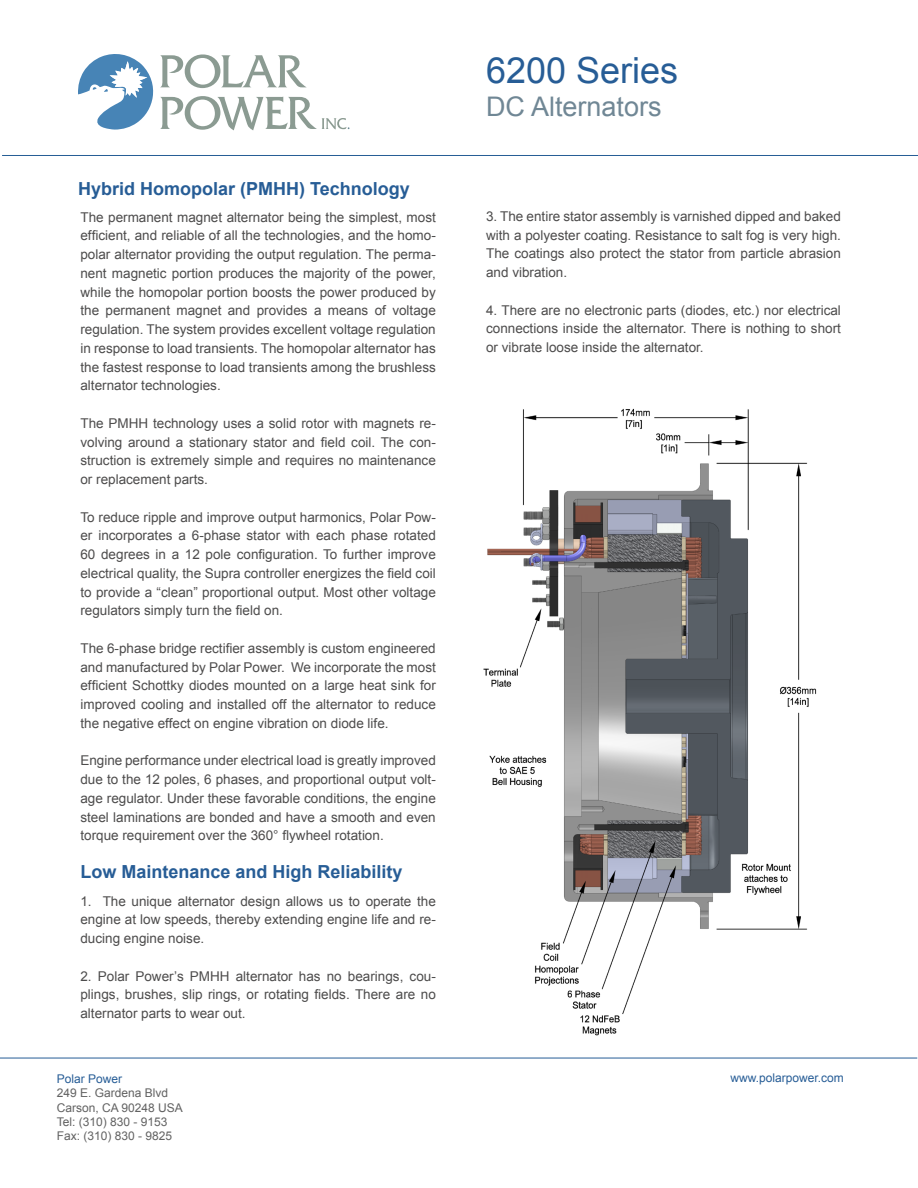
<style>
.page{position:relative;width:918px;height:1188px;background:#fff}
.page>*{position:absolute;margin:0;border:0;box-sizing:border-box;transform-origin:0 0}
.t1{font:36px "Arial";color:#275d96}
.t2{font:27px "Arial";color:#708795}
.t3{font:700 18px "Arial";color:#275d96}
.t4{font:13.5px/18.8px "Arial";color:#4d4c4c;text-align:justify}
.t5{font:12px "Arial";color:#626262}
.t6{font:12px "Arial";color:#275d96}
</style>
<div class="page">
<hr style="left:0;top:1058px;width:917px;height:1px;background:#265d96">
<hr style="left:2px;top:155px;width:916px;height:1px;background:#265d96">
<img style="left:483px;top:408px;width:334px;height:628px">
<svg style="left:160px;top:54px;width:147px;height:34px"></svg>
<svg style="left:160px;top:96px;width:190px;height:34px"></svg>
<svg style="left:78px;top:54px;width:76px;height:76px"></svg>
<p class="t3" style="left:78px;top:176px;width:333px">Hybrid Homopolar (PMHH) Technology</p>
<p class="t4" style="left:80px;top:208px;width:357px">The permanent magnet alternator being the simplest, most efficient, and reliable of all the technologies, and the homo&shy;polar alternator providing the output regulation. The perma&shy;nent magnetic portion produces the majority of the power, while the homopolar portion boosts the power produced by the permanent magnet and provides a means of voltage regulation. The system provides excellent voltage regulation in response to load transients. The homopolar alternator has the fastest response to load transients among the brushless alternator technologies.</p>
<p class="t4" style="left:80px;top:414px;width:357px">The PMHH technology uses a solid rotor with magnets re&shy;volving around a stationary stator and field coil. The con&shy;struction is extremely simple and requires no maintenance or replacement parts.</p>
<p class="t4" style="left:80px;top:508px;width:357px">To reduce ripple and improve output harmonics, Polar Pow&shy;er incorporates a 6-phase stator with each phase rotated 60 degrees in a 12 pole configuration. To further improve electrical quality, the Supra controller energizes the field coil to provide a “clean” proportional output. Most other voltage regulators simply turn the field on.</p>
<p class="t4" style="left:80px;top:639px;width:357px">The 6-phase bridge rectifier assembly is custom engineered and manufactured by Polar Power. We incorporate the most efficient Schottky diodes mounted on a large heat sink for improved cooling and installed off the alternator to reduce the negative effect on engine vibration on diode life.</p>
<p class="t4" style="left:80px;top:751px;width:357px">Engine performance under electrical load is greatly improved due to the 12 poles, 6 phases, and proportional output volt&shy;age regulator. Under these favorable conditions, the engine steel laminations are bonded and have a smooth and even torque requirement over the 360° flywheel rotation.</p>
<p class="t3" style="left:80px;top:860px;width:324px">Low Maintenance and High Reliability</p>
<p class="t4" style="left:80px;top:892px;width:357px">1. The unique alternator design allows us to operate the engine at low speeds, thereby extending engine life and re&shy;ducing engine noise.</p>
<p class="t4" style="left:80px;top:967px;width:357px">2. Polar Power’s PMHH alternator has no bearings, cou&shy;plings, brushes, slip rings, or rotating fields. There are no alternator parts to wear out.</p>
<p class="t6" style="left:57px;top:1071px;width:67px">Polar Power</p>
<p class="t5" style="left:57px;top:1085px;width:113px">249 E. Gardena Blvd</p>
<p class="t5" style="left:57px;top:1099px;width:128px">Carson, CA 90248 USA</p>
<p class="t5" style="left:57px;top:1114px;width:112px">Tel: (310) 830 - 9153</p>
<p class="t5" style="left:57px;top:1128px;width:117px">Fax: (310) 830 - 9825</p>
<p class="t1" style="left:486px;top:47px;width:194px">6200 Series</p>
<p class="t2" style="left:486px;top:88px;width:177px">DC Alternators</p>
<p class="t4" style="left:486px;top:207px;width:356px">3. The entire stator assembly is varnished dipped and baked with a polyester coating. Resistance to salt fog is very high.<br>The coatings also protect the stator from particle abrasion and vibration.</p>
<p class="t4" style="left:486px;top:301px;width:356px">4. There are no electronic parts (diodes, etc.) nor electrical connections inside the alternator. There is nothing to short or vibrate loose inside the alternator.</p>
<p class="t6" style="left:730px;top:1070px;width:115px">www.polarpower.com</p>
</div>
